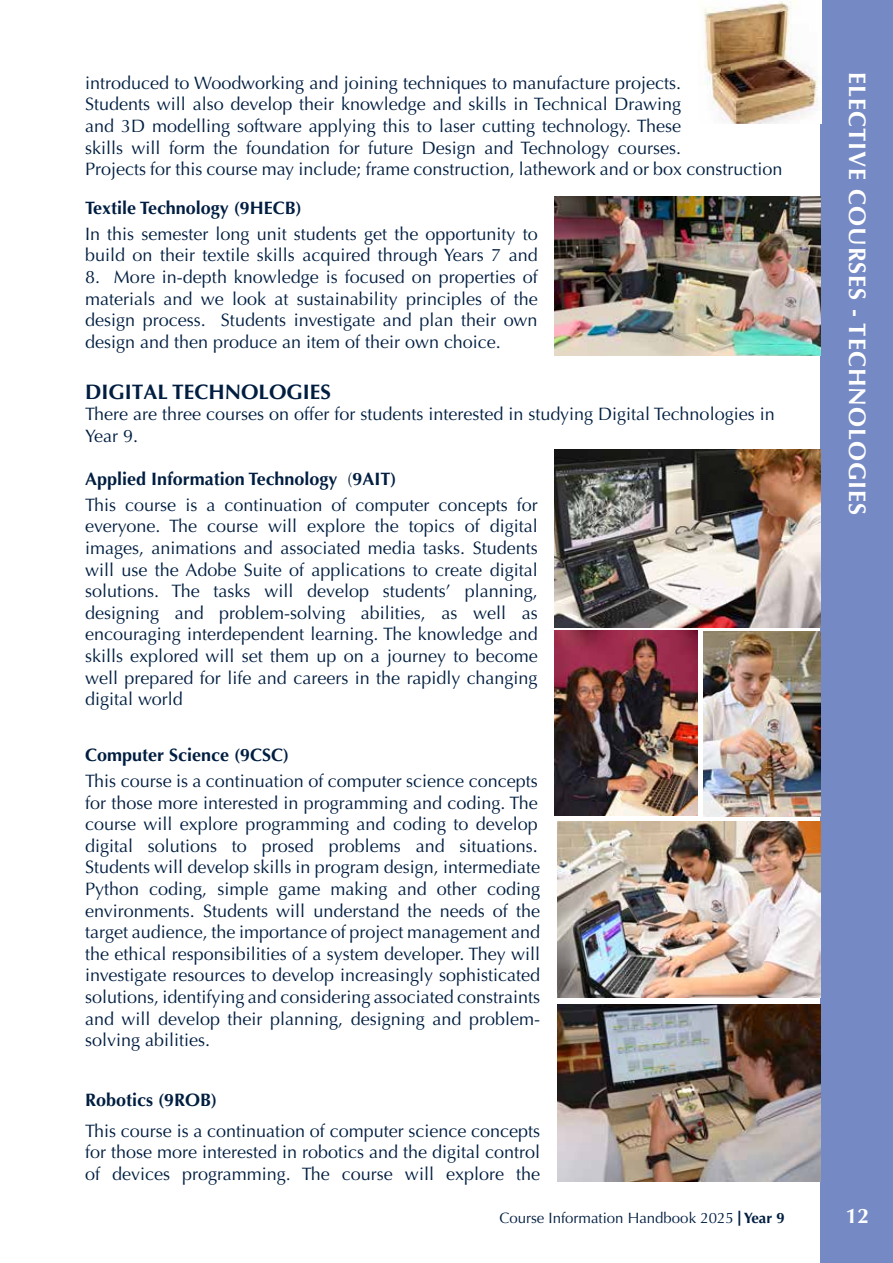
<style>
.page{position:relative;width:893px;height:1263px;background:#fff}
.page>*{position:absolute;margin:0;border:0;box-sizing:border-box;transform-origin:0 0}
.t1{font:700 24px "Optima";letter-spacing:.04em;color:#fff}
.t2{font:700 21px "Optima";color:#011e41}
.t3{font:700 21px "Optima";color:#fff}
.t4{font:18px/21.6px "Optima";color:#011e41}
.t5{font:700 18px "Optima";color:#011e41}
.t6{font:15px "Optima";color:#011e41}
.s1{font-weight:700}
.s2{font-weight:900}
</style>
<div class="page">
<div style="left:821px;top:0;width:72px;height:1263px;background:#7589c4"></div>
<img style="left:555px;top:196px;width:266px;height:160px">
<img style="left:703px;top:631px;width:118px;height:185px">
<img style="left:703px;top:0;width:119px;height:123px">
<img style="left:555px;top:450px;width:266px;height:177px">
<img style="left:557px;top:822px;width:264px;height:176px">
<img style="left:557px;top:1004px;width:264px;height:177px">
<img style="left:555px;top:631px;width:143px;height:184px">
<p class="t4" style="left:85px;top:72px;width:699px">introduced to Woodworking and joining techniques to manufacture projects.<br>Students will also develop their knowledge and skills in Technical Drawing<br>and 3D modelling software applying this to laser cutting technology. These<br>skills will form the foundation for future Design and Technology courses.<br>Projects for this course may include; frame construction, lathework and or box construction</p>
<p class="t5" style="left:85px;top:197px;width:218px">Textile Technology (9HECB)</p>
<p class="t4" style="left:85px;top:223px;width:454px">In this semester long unit students get the opportunity to build on their textile skills acquired through Years 7 and</p>
<p class="t4" style="left:85px;top:266px;width:454px;text-align:justify">8. More in-depth knowledge is focused on properties of materials and we look at sustainability principles of the design process. Students investigate and plan their own design and then produce an item of their own choice.</p>
<p class="t2" style="left:85px;top:379px;width:247px">DIGITAL TECHNOLOGIES</p>
<p class="t4" style="left:85px;top:404px;width:691px">There are three courses on offer for students interested in studying Digital Technologies in<br>Year 9.</p>
<p class="t4" style="left:85px;top:466px;width:454px;line-height:25.8px"><span class="s1">Applied Information Technology</span> (<span class="s1">9AIT)<br></span>This course is a continuation of computer concepts for</p>
<p class="t4" style="left:85px;top:516px;width:454px;text-align:justify">everyone. The course will explore the topics of digital images, animations and associated media tasks. Students will use the Adobe Suite of applications to create digital solutions. The tasks will develop students’ planning, designing and problem-solving abilities, as well as encouraging interdependent learning. The knowledge and skills explored will set them up on a journey to become well prepared for life and careers in the rapidly changing digital world</p>
<p class="t5" style="left:85px;top:744px;width:206px">Computer Science (9CSC)</p>
<p class="t4" style="left:85px;top:770px;width:457px">This course is a continuation of computer science concepts for those more interested in programming and coding. The course will explore programming and coding to develop digital solutions to prosed problems and situations.<br>Students will develop skills in program design, intermediate Python coding, simple game making and other coding environments. Students will understand the needs of the target audience, the importance of project management and the ethical responsibilities of a system developer. They will investigate resources to develop increasingly sophisticated solutions, identifying and considering associated constraints and will develop their planning, designing and problem&shy;solving abilities.</p>
<p class="t5" style="left:85px;top:1090px;width:134px">Robotics (9ROB)</p>
<p class="t4" style="left:85px;top:1120px;width:457px;text-align:justify">This course is a continuation of computer science concepts for those more interested in robotics and the digital control of devices programming. The course will explore the</p>
<h1 class="t1" style="left:871px;top:72px;width:445px;rotate:90deg">ELECTIVE COURSES - TECHNOLOGIES</h1>
<p class="t6" style="left:499px;top:1209px;width:287px">Course Information Handbook 2025 <span class="s2">|</span> <span class="s1">Year 9</span></p>
<p class="t3" style="left:846px;top:1204px;width:25px">12</p>
</div>
